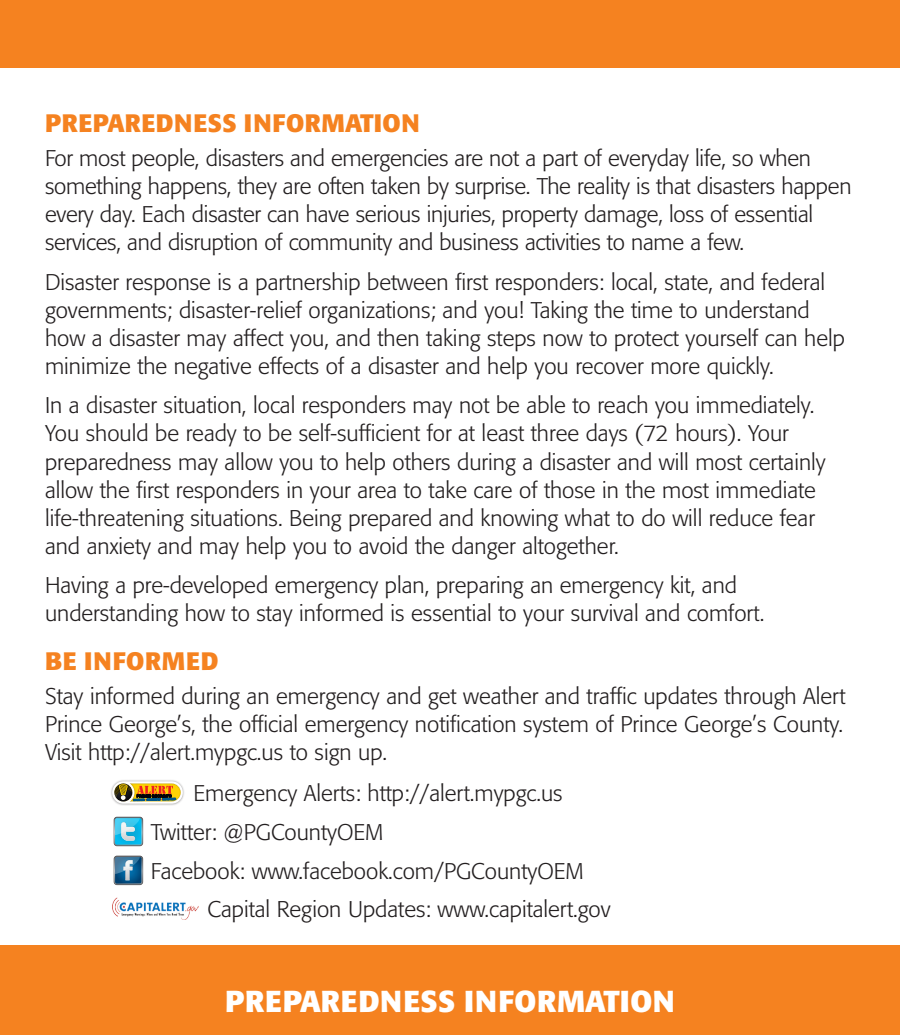
<style>
.page{position:relative;width:900px;height:1035px;background:#fff}
.page>*{position:absolute;margin:0;border:0;box-sizing:border-box;transform-origin:0 0}
.t1{font:700 30px "Formata";letter-spacing:.02em;color:#fff}
.t2{font:700 25px "Formata";letter-spacing:.02em;color:#f58220}
.t3{font:300 22.5px/28px "Formata";color:#231f20}
</style>
<div class="page">
<div style="left:0;top:945px;width:900px;height:90px;background:#f58220"></div>
<svg style="left:112px;top:781px;width:71px;height:23px"></svg>
<svg style="left:114px;top:817px;width:29px;height:29px"></svg>
<svg style="left:114px;top:855px;width:29px;height:30px"></svg>
<img style="left:112px;top:898px;width:87px;height:22px">
<div style="left:0;top:0;width:900px;height:68px;background:#f58220"></div>
<p class="t2" style="left:45px;top:108px;width:376px">PREPAREDNESS INFORMATION</p>
<p class="t3" style="left:45px;top:144px;width:808px">For most people, disasters and emergencies are not a part of everyday life, so when something happens, they are often taken by surprise. The reality is that disasters happen every day. Each disaster can have serious injuries, property damage, loss of essential services, and disruption of community and business activities to name a few.</p>
<p class="t3" style="left:45px;top:268px;width:802px">Disaster response is a partnership between first responders: local, state, and federal governments; disaster-relief organizations; and you! Taking the time to understand how a disaster may affect you, and then taking steps now to protect yourself can help minimize the negative effects of a disaster and help you recover more quickly.</p>
<p class="t3" style="left:45px;top:392px;width:782px">In a disaster situation, local responders may not be able to reach you immediately.<br>You should be ready to be self-sufficient for at least three days (72 hours). Your preparedness may allow you to help others during a disaster and will most certainly allow the first responders in your area to take care of those in the most immediate life-threatening situations. Being prepared and knowing what to do will reduce fear and anxiety and may help you to avoid the danger altogether.</p>
<p class="t3" style="left:45px;top:572px;width:721px">Having a pre-developed emergency plan, preparing an emergency kit, and understanding how to stay informed is essential to your survival and comfort.</p>
<p class="t2" style="left:45px;top:646px;width:175px">BE INFORMED</p>
<p class="t3" style="left:45px;top:682px;width:802px;text-align:justify">Stay informed during an emergency and get weather and traffic updates through Alert Prince George’s, the official emergency notification system of Prince George’s County.<br>Visit http://alert.mypgc.us to sign up.</p>
<p class="t3" style="left:194px;top:780px;width:371px">Emergency Alerts: http://alert.mypgc.us</p>
<p class="t3" style="left:151px;top:818px;width:234px">Twitter: @PGCountyOEM</p>
<p class="t3" style="left:151px;top:857px;width:434px">Facebook: www.facebook.com/PGCountyOEM</p>
<p class="t3" style="left:207px;top:896px;width:405px">Capital Region Updates: www.capitalert.gov</p>
<p class="t1" style="left:225px;top:983px;width:451px">PREPAREDNESS INFORMATION</p>
</div>
